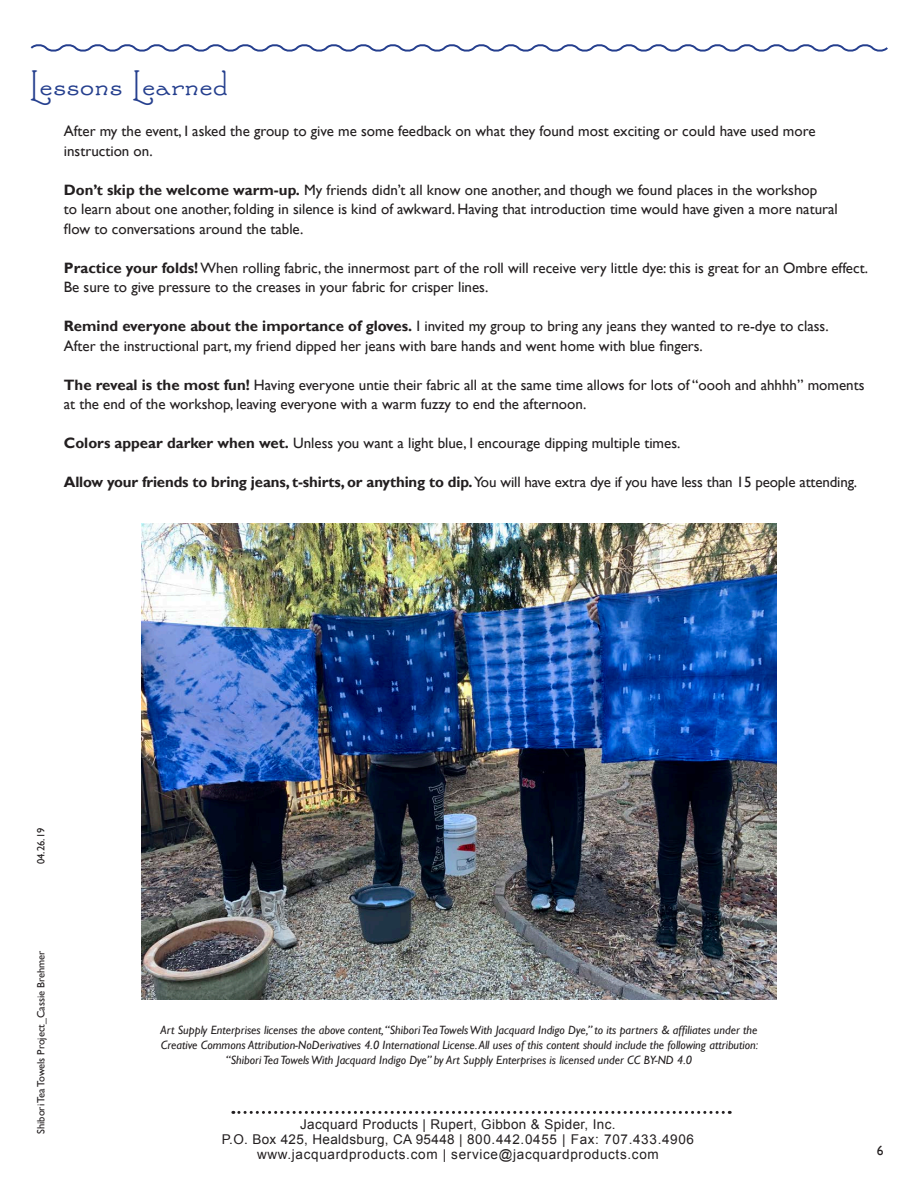
<style>
.page{position:relative;width:918px;height:1188px;background:#fff}
.page>*{position:absolute;margin:0;border:0;box-sizing:border-box;transform-origin:0 0}
.t1{font:37.5px "Santa's Sleigh Full";color:#253f8e}
.t2{font:15px/19.5px "Gill Sans";color:#231f20}
.t3{font:700 15px "Gill Sans";letter-spacing:-.01em;color:#231f20}
.t4{font:13.5px/15px "Arial";letter-spacing:.05em;color:#231f20;text-align:center}
.t5{font:13.5px "Gill Sans";color:#231f20}
.t6{font:italic 12px/15px "Gill Sans";color:#231f20;text-align:center}
.t7{font:10.5px "Gill Sans";color:#231f20}
.s1{font-weight:700}
.s2{font-weight:400}
</style>
<div class="page">
<svg style="left:30px;top:44px;width:858px;height:8px"></svg>
<img style="left:141px;top:523px;width:636px;height:477px">
<svg style="left:233px;top:1111px;width:497px;height:3px"></svg>
<p class="t1" style="left:29px;top:60px;width:201px">Lessons Learned</p>
<p class="t2" style="left:64px;top:122px;width:753px">After my the event, I asked the group to give me some feedback on what they found most exciting or could have used more instruction on.</p>
<p class="t2" style="left:64px;top:180px;width:775px"><span class="s1">Don’t skip the welcome warm-up.</span> My friends didn’t all know one another, and though we found places in the workshop<br>to learn about one another, folding in silence is kind of awkward. Having that introduction time would have given a more natural flow to conversations around the table.</p>
<p class="t2" style="left:64px;top:258px;width:806px"><span class="s1">Practice your folds!</span> When rolling fabric, the innermost part of the roll will receive very little dye: this is great for an Ombre effect.<br>Be sure to give pressure to the creases in your fabric for crisper lines.</p>
<p class="t2" style="left:64px;top:317px;width:766px"><span class="s1">Remind everyone about the importance of gloves.</span> I invited my group to bring any jeans they wanted to re-dye to class.<br>After the instructional part, my friend dipped her jeans with bare hands and went home with blue fingers.</p>
<p class="t2" style="left:64px;top:375px;width:802px"><span class="s1">The reveal is the most fun!</span> Having everyone untie their fabric all at the same time allows for lots of “oooh and ahhhh” moments at the end of the workshop, leaving everyone with a warm fuzzy to end the afternoon.</p>
<p class="t2" style="left:64px;top:434px;width:618px"><span class="s1">Colors appear darker when wet.</span> Unless you want a light blue, I encourage dipping multiple times.</p>
<p class="t3" style="left:64px;top:473px;width:795px">Allow your friends to bring jeans, t-shirts, or anything to dip. <span class="s2">You will have extra dye if you have less than 15 people attending.</span></p>
<p class="t7" style="left:35px;top:864px;width:38px;rotate:-90deg">04.26.19</p>
<p class="t7" style="left:35px;top:1134px;width:185px;rotate:-90deg">Shibori Tea Towels Project_Cassie Brehmer</p>
<p class="t6" style="left:161px;top:1023px;width:599px">Art Supply Enterprises licenses the above content, “Shibori Tea Towels With Jacquard Indigo Dye,” to its partners &amp; affiliates under the<br>Creative Commons Attribution-NoDerivatives 4.0 International License. All uses of this content should include the following attribution: “Shibori Tea Towels With Jacquard Indigo Dye” by Art Supply Enterprises is licensed under CC BY-ND 4.0</p>
<p class="t4" style="left:222px;top:1117px;width:474px">Jacquard Products | Rupert, Gibbon &amp; Spider, Inc.<br>P.O. Box 425, Healdsburg, CA 95448 | 800.442.0455 | Fax: 707.433.4906 www.jacquardproducts.com | service@jacquardproducts.com</p>
<p class="t5" style="left:877px;top:1142px;width:8px">6</p>
</div>
